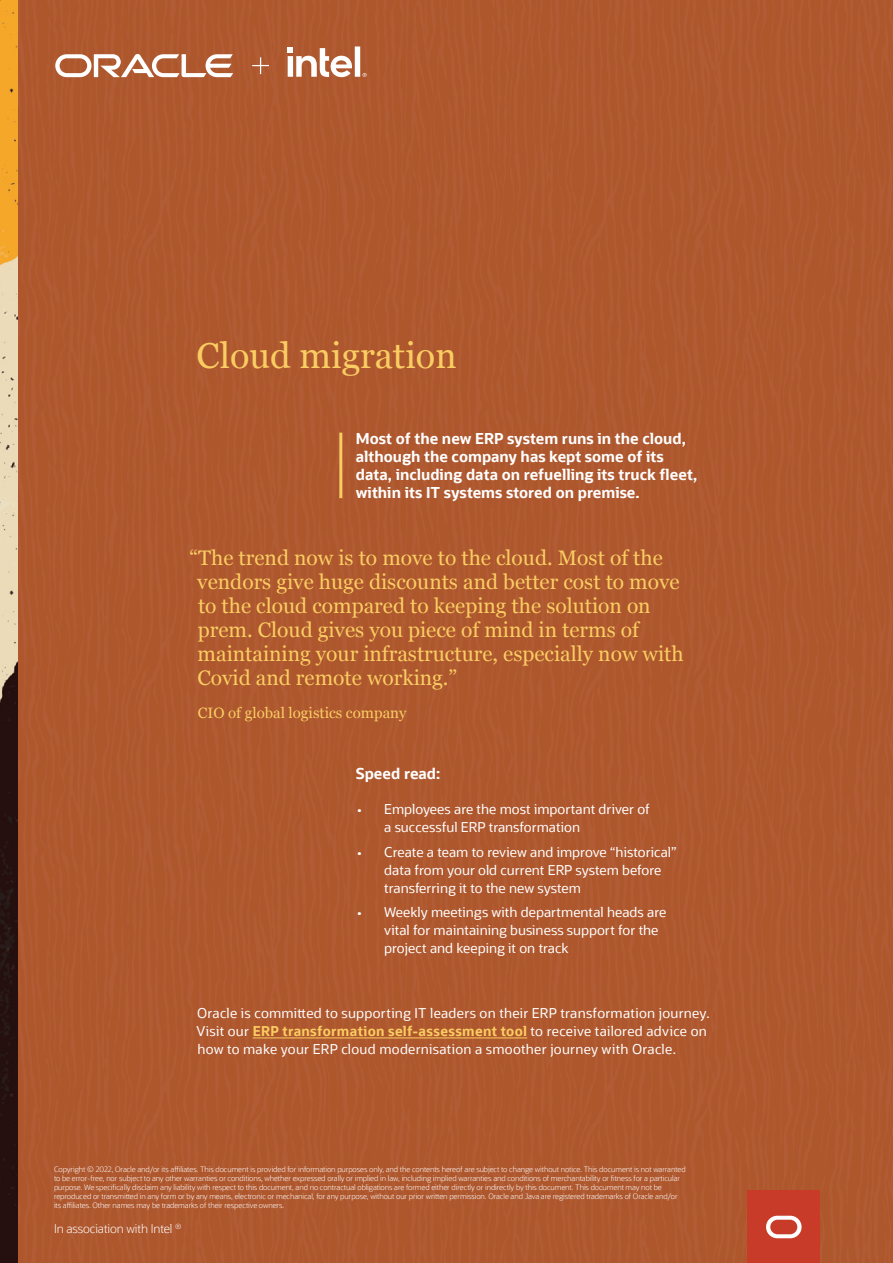
<style>
.page{position:relative;width:893px;height:1263px;background:#fff}
.page>*{position:absolute;margin:0;border:0;box-sizing:border-box;transform-origin:0 0}
.t1{font:36px "Georgia";color:#facd62}
.t2{font:21px/24px "Georgia";color:#facd62}
.t3{font:700 15px/18px "Oracle Sans";color:#fff}
.t4{font:15px "Georgia";color:#facd62}
.t5{font:13.5px/18px "Oracle Sans";color:#fff}
.t6{font:13.5px/18px "Oracle Sans";letter-spacing:.02em;color:#fff}
.t7{font:300 12px "Oracle Sans";letter-spacing:-.01em;color:#fff}
.t8{font:300 7.5px/9px "Oracle Sans";letter-spacing:-.01em;color:#fff}
.s1{font-weight:700;color:#facd62}
</style>
<div class="page">
<div style="left:17px;top:0;width:876px;height:1263px;background:#ae562c"></div>
<hr style="left:339px;top:433px;width:3px;height:65px;background:#facd62">
<svg style="left:55px;top:54px;width:178px;height:23px"></svg>
<svg style="left:288px;top:47px;width:79px;height:30px"></svg>
<hr style="left:253px;top:1038px;width:274px;height:1px;background:#facd62">
<svg style="left:252px;top:57px;width:17px;height:17px"></svg>
<img style="left:0;top:0;width:17px;height:1263px">
<div style="left:747px;top:1191px;width:73px;height:72px;background:#c83b29"></div>
<svg style="left:766px;top:1216px;width:36px;height:22px"></svg>
<h1 class="t1" style="left:197px;top:330px;width:261px">Cloud migration</h1>
<p class="t3" style="left:356px;top:430px;width:331px">Most of the new ERP system runs in the cloud, although the company has kept some of its</p>
<p class="t3" style="left:356px;top:466px;width:343px">data, including data on refuelling its truck fleet,</p>
<p class="t3" style="left:356px;top:484px;width:285px">within its IT systems stored on premise.</p>
<p class="t2" style="left:190px;top:545px;width:475px">“The trend now is to move to the cloud. Most of the</p>
<p class="t2" style="left:197px;top:569px;width:484px">vendors give huge discounts and better cost to move</p>
<p class="t2" style="left:198px;top:593px;width:454px">to the cloud compared to keeping the solution on</p>
<p class="t2" style="left:198px;top:617px;width:443px">prem. Cloud gives you piece of mind in terms of</p>
<p class="t2" style="left:197px;top:641px;width:488px">maintaining your infrastructure, especially now with<br>Covid and remote working.”</p>
<p class="t4" style="left:198px;top:702px;width:210px">CIO of global logistics company</p>
<p class="t3" style="left:356px;top:764px;width:86px">Speed read:</p>
<p class="t5" style="left:384px;top:800px;width:267px;text-indent:-27px">• Employees are the most important driver of a successful ERP transformation</p>
<p class="t5" style="left:384px;top:843px;width:294px;text-indent:-27px">• Create a team to review and improve “historical” data from your old current ERP system before transferring it to the new system</p>
<p class="t5" style="left:384px;top:903px;width:284px;text-indent:-27px">• Weekly meetings with departmental heads are vital for maintaining business support for the project and keeping it on track</p>
<p class="t6" style="left:197px;top:1005px;width:514px">Oracle is committed to supporting IT leaders on their ERP transformation journey.</p>
<p class="t6" style="left:197px;top:1023px;width:512px">Visit our <span class="s1">ERP transformation self-assessment tool</span> to receive tailored advice on how to make your ERP cloud modernisation a smoother journey with Oracle.</p>
<p class="t8" style="left:54px;top:1165px;width:633px">Copyright © 2022, Oracle and/or its affiliates. This document is provided for information purposes only, and the contents hereof are subject to change without notice. This document is not warranted to be error-free, nor subject to any other warranties or conditions, whether expressed orally or implied in law, including implied warranties and conditions of merchantability or fitness for a particular purpose. We specifically disclaim any liability with respect to this document, and no contractual obligations are formed either directly or indirectly by this document. This document may not be reproduced or transmitted in any form or by any means, electronic or mechanical, for any purpose, without our prior written permission. Oracle and Java are registered trademarks of Oracle and/or its affiliates. Other names may be trademarks of their respective owners.</p>
<p class="t7" style="left:54px;top:1221px;width:129px">In association with Intel <sup>®</sup></p>
</div>
